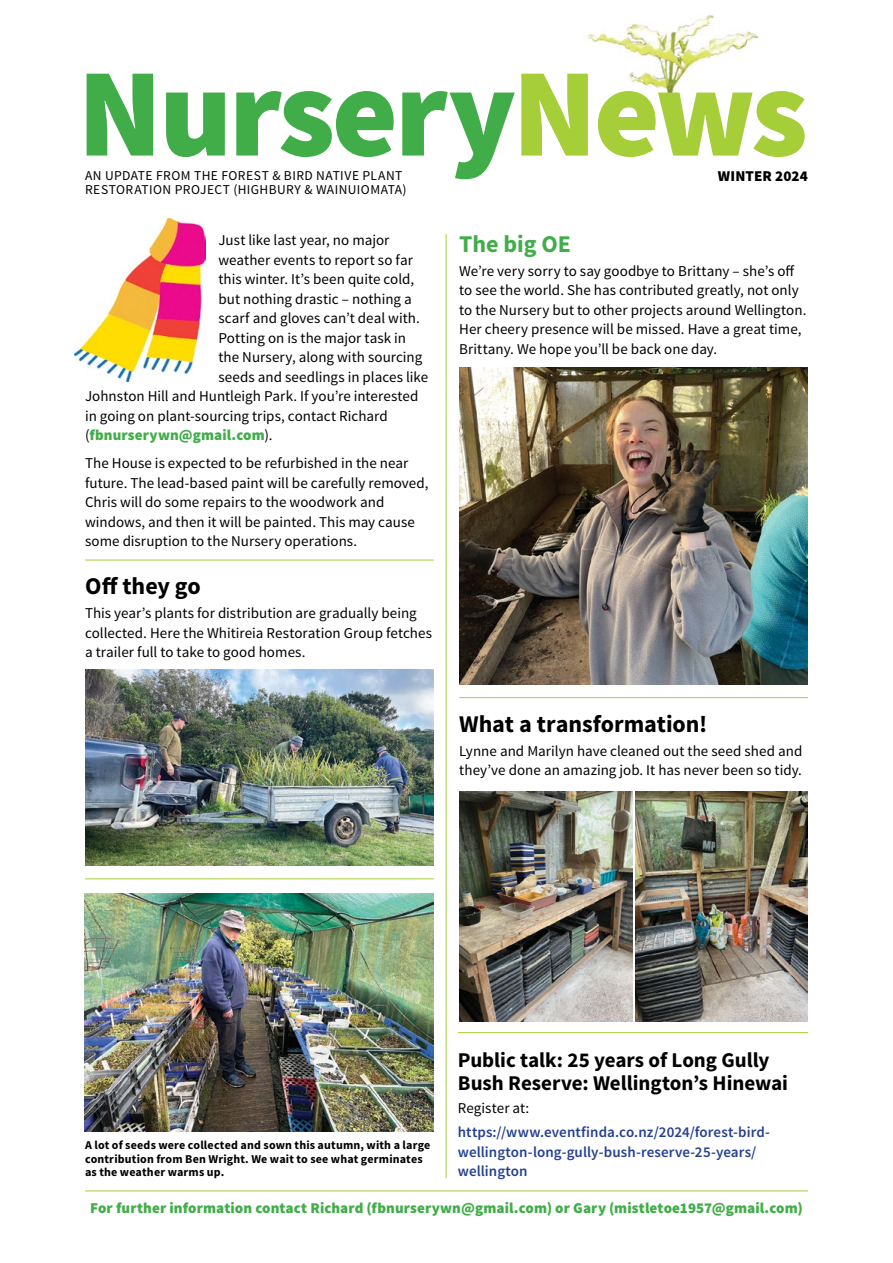
<style>
.page{position:relative;width:893px;height:1263px;background:#fff}
.page>*{position:absolute;margin:0;border:0;box-sizing:border-box;transform-origin:0 0}
.t1{font:900 126px "Source Sans Pro";letter-spacing:-.025em;color:#41ad49}
.t2{font:700 24px "Source Sans Pro";color:#000}
.t3{font:700 24px "Source Sans Pro";letter-spacing:-.005em;color:#41ad49}
.t4{font:700 21px/22.5px "Source Sans Pro";letter-spacing:-.005em;color:#000}
.t5{font:15px/19.5px "Source Sans Pro";letter-spacing:.005em;color:#000}
.t6{font:900 15px "Source Sans Pro";letter-spacing:.005em;color:#41ad49}
.t7{font:600 15px/19.5px "Source Sans Pro";letter-spacing:.005em;color:#25408f}
.t8{font:900 15px "Source Sans Pro";letter-spacing:.01em;color:#000}
.t9{font:13.5px/13.5px "Source Sans Pro";letter-spacing:.03em;color:#000}
.t10{font:700 12px/13.5px "Source Sans Pro";letter-spacing:.015em;color:#000}
.s1{color:#a6ce39}
.s2{font-weight:400;color:#000}
</style>
<div class="page">
<img style="left:586px;top:15px;width:173px;height:82px">
<hr style="left:85px;top:1190px;width:723px;height:1px;background:#a6ce39">
<hr style="left:459px;top:697px;width:349px;height:1px;background:#a6ce39">
<img style="left:459px;top:791px;width:173px;height:231px">
<img style="left:635px;top:791px;width:173px;height:231px">
<img style="left:459px;top:367px;width:349px;height:318px">
<img style="left:75px;top:219px;width:131px;height:162px">
<hr style="left:85px;top:560px;width:349px;height:1px;background:#a6ce39">
<img style="left:85px;top:669px;width:349px;height:196px">
<hr style="left:446px;top:234px;width:1px;height:944px;background:#a6ce39">
<img style="left:85px;top:894px;width:349px;height:237px">
<hr style="left:85px;top:878px;width:349px;height:1px;background:#a6ce39">
<hr style="left:458px;top:1032px;width:350px;height:1px;background:#a6ce39">
<h1 class="t1" style="left:78px;top:32px;width:732px">Nursery<span class="s1">News</span></h1>
<p class="t9" style="left:85px;top:169px;width:323px">AN Update from the forest &amp; bird native plant restoration project (H ighbu ry &amp; Wainu iomata)</p>
<p class="t8" style="left:718px;top:167px;width:92px">winter 2024</p>
<p class="t5" style="left:218px;top:231px;width:173px">Just like last year, no major</p>
<p class="t5" style="left:218px;top:250px;width:196px">weather events to report so far</p>
<p class="t5" style="left:218px;top:270px;width:197px">this winter. It’s been quite cold,</p>
<p class="t5" style="left:218px;top:289px;width:195px">but nothing drastic – nothing a</p>
<p class="t5" style="left:218px;top:309px;width:203px">scarf and gloves can’t deal with.</p>
<p class="t5" style="left:218px;top:328px;width:189px">Potting on is the major task in</p>
<p class="t5" style="left:218px;top:348px;width:205px">the Nursery, along with sourcing</p>
<p class="t5" style="left:218px;top:367px;width:211px">seeds and seedlings in places like</p>
<p class="t5" style="left:85px;top:387px;width:335px">Johnston Hill and Huntleigh Park. If you’re interested</p>
<p class="t5" style="left:85px;top:406px;width:304px">in going on plant-sourcing trips, contact Richard</p>
<p class="t6" style="left:85px;top:425px;width:189px"><span class="s2">(</span>fbnurserywn@gmail.com<span class="s2">).</span></p>
<p class="t5" style="left:85px;top:454px;width:345px">The House is expected to be refurbished in the near future. The lead-based paint will be carefully removed, Chris will do some repairs to the woodwork and windows, and then it will be painted. This may cause some disruption to the Nursery operations.</p>
<h2 class="t2" style="left:85px;top:571px;width:117px">Off they go</h2>
<p class="t5" style="left:85px;top:604px;width:348px">This year’s plants for distribution are gradually being collected. Here the Whitireia Restoration Group fetches a trailer full to take to good homes.</p>
<h2 class="t3" style="left:459px;top:228px;width:113px">The big OE</h2>
<p class="t5" style="left:459px;top:261px;width:349px">We’re very sorry to say goodbye to Brittany – she’s off to see the world. She has contributed greatly, not only to the Nursery but to other projects around Wellington.<br>Her cheery presence will be missed. Have a great time, Brittany. We hope you’ll be back one day.</p>
<h2 class="t2" style="left:459px;top:709px;width:250px">What a transformation!</h2>
<p class="t5" style="left:459px;top:741px;width:345px">Lynne and Marilyn have cleaned out the seed shed and they’ve done an amazing job. It has never been so tidy.</p>
<p class="t10" style="left:85px;top:1139px;width:347px">A lot of seeds were collected and sown this autumn, with a large contribution from Ben Wright. We wait to see what germinates as the weather warms up.</p>
<h3 class="t4" style="left:458px;top:1049px;width:332px">Public talk: 25 years of Long Gully<br>Bush Reserve: Wellington’s Hinewai</h3>
<p class="t5" style="left:458px;top:1099px;width:73px">Register at:</p>
<p class="t7" style="left:458px;top:1123px;width:314px">https://www.eventfinda.co.nz/2024/forest-bird&shy;wellington-long-gully-bush-reserve-25-years/ wellington</p>
<p class="t6" style="left:90px;top:1198px;width:714px">For further information contact Richard (fbnurserywn@gmail.com) or Gary (mistletoe1957@gmail.com)</p>
</div>
